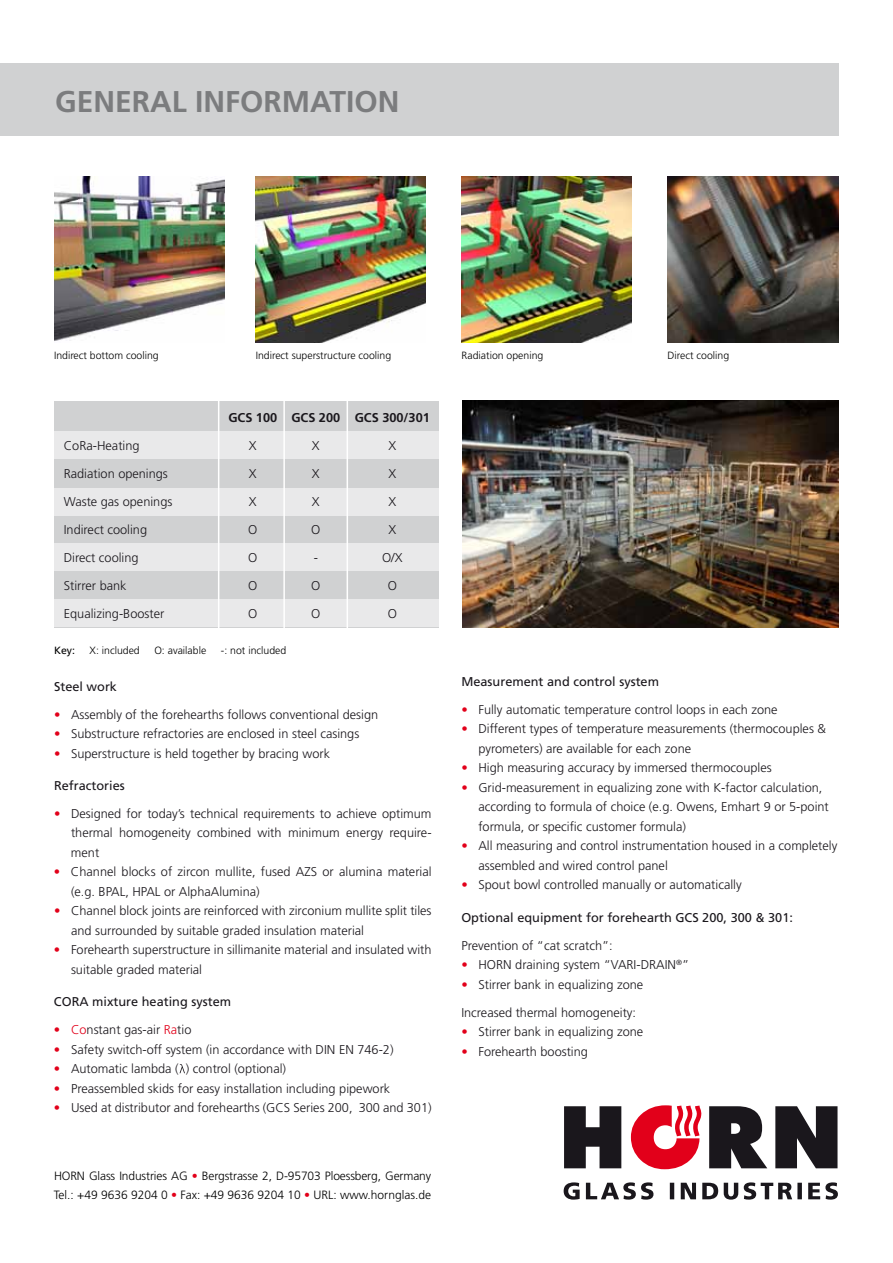
<style>
.page{position:relative;width:893px;height:1263px;background:#fff}
.page>*{position:absolute;margin:0;border:0;box-sizing:border-box;transform-origin:0 0}
.t1{font:700 30px "Frutiger";color:#7b7c7e}
.t2{font:300 12.75px/19.5px "Frutiger";color:#1a171c}
.t3{font:12.75px "Frutiger";color:#1a171c}
.t4{font:700 12.75px "Frutiger";color:#1a171c}
.t5{font:300 12px/19.5px "Frutiger";letter-spacing:-.01em;color:#000}
.t6{font:300 10.5px "Frutiger";color:#000}
.t7{font:10.5px "Frutiger";color:#000}
.s1{color:#e2001a}
</style>
<div class="page">
<div style="left:0;top:64px;width:839px;height:72px;background:#d0d1d2"></div>
<div style="left:54px;top:401px;width:384px;height:226px;background:#d0d1d2"></div>
<div style="left:54px;top:431px;width:384px;height:28px;background:#e9e9ea"></div>
<div style="left:54px;top:488px;width:384px;height:27px;background:#e9e9ea"></div>
<div style="left:54px;top:543px;width:384px;height:28px;background:#e9e9ea"></div>
<div style="left:54px;top:600px;width:384px;height:27px;background:#e9e9ea"></div>
<hr style="left:218px;top:392px;width:1px;height:252px;background:#fff">
<hr style="left:283px;top:392px;width:2px;height:252px;background:#fff">
<hr style="left:347px;top:392px;width:1px;height:252px;background:#fff">
<img style="left:463px;top:401px;width:376px;height:226px">
<svg style="left:180px;top:1064px;width:5px;height:9px"></svg>
<img style="left:54px;top:176px;width:170px;height:165px">
<img style="left:256px;top:176px;width:170px;height:166px">
<img style="left:462px;top:176px;width:170px;height:166px">
<img style="left:668px;top:176px;width:171px;height:166px">
<svg style="left:564px;top:1182px;width:274px;height:17px"></svg>
<svg style="left:564px;top:1106px;width:57px;height:62px"></svg>
<svg style="left:775px;top:1106px;width:62px;height:62px"></svg>
<svg style="left:631px;top:1105px;width:136px;height:64px"></svg>
<h1 class="t1" style="left:55px;top:84px;width:42px">GENERA</h1>
<h1 class="t1" style="left:172px;top:84px;width:52px">L INFORMATION</h1>
<p class="t6" style="left:54px;top:349px;width:106px">Indirect bottom cooling</p>
<p class="t6" style="left:256px;top:349px;width:137px">Indirect superstructure cooling</p>
<p class="t6" style="left:462px;top:349px;width:83px">Radiation opening</p>
<p class="t6" style="left:668px;top:349px;width:63px">Direct cooling</p>
<p class="t4" style="left:228px;top:410px;width:203px">GCS 100 GCS 200 GCS 300/301</p>
<p class="t2" style="left:64px;top:436px;width:77px">CoRa-Heating</p>
<p class="t2" style="left:249px;top:436px;width:9px">X</p>
<p class="t2" style="left:312px;top:436px;width:9px">X</p>
<p class="t2" style="left:388px;top:436px;width:9px">X</p>
<p class="t2" style="left:64px;top:464px;width:106px">Radiation openings</p>
<p class="t2" style="left:249px;top:464px;width:9px">X</p>
<p class="t2" style="left:312px;top:464px;width:9px">X</p>
<p class="t2" style="left:388px;top:464px;width:9px">X</p>
<p class="t2" style="left:64px;top:492px;width:110px">Waste gas openings</p>
<p class="t2" style="left:249px;top:492px;width:9px">X</p>
<p class="t2" style="left:312px;top:492px;width:9px">X</p>
<p class="t2" style="left:388px;top:492px;width:9px">X</p>
<p class="t2" style="left:64px;top:520px;width:85px">Indirect cooling</p>
<p class="t2" style="left:248px;top:520px;width:11px">O</p>
<p class="t2" style="left:311px;top:520px;width:11px">O</p>
<p class="t2" style="left:388px;top:520px;width:9px">X</p>
<p class="t2" style="left:64px;top:548px;width:76px">Direct cooling</p>
<p class="t2" style="left:248px;top:548px;width:11px">O</p>
<p class="t2" style="left:314px;top:548px;width:6px">-</p>
<p class="t2" style="left:382px;top:548px;width:22px">O/X</p>
<p class="t2" style="left:64px;top:576px;width:64px">Stirrer bank</p>
<p class="t2" style="left:248px;top:576px;width:11px">O</p>
<p class="t2" style="left:311px;top:576px;width:11px">O</p>
<p class="t2" style="left:388px;top:576px;width:11px">O</p>
<p class="t2" style="left:64px;top:604px;width:102px">Equalizing-Booster</p>
<p class="t2" style="left:248px;top:604px;width:11px">O</p>
<p class="t2" style="left:311px;top:604px;width:11px">O</p>
<p class="t2" style="left:388px;top:604px;width:11px">O</p>
<p class="t7" style="left:54px;top:644px;width:23px">Key:</p>
<p class="t6" style="left:90px;top:644px;width:52px">X: included</p>
<p class="t6" style="left:154px;top:644px;width:53px">O: available</p>
<p class="t6" style="left:221px;top:644px;width:67px">-: not included</p>
<p class="t3" style="left:54px;top:679px;width:65px">Steel work</p>
<p class="t2" style="left:54px;top:704px;width:326px"><span class="s1">•</span> Assembly of the forehearths follows conventional design</p>
<p class="t2" style="left:54px;top:724px;width:307px"><span class="s1">•</span> Substructure refractories are enclosed in steel casings</p>
<p class="t2" style="left:54px;top:743px;width:278px"><span class="s1">•</span> Superstructure is held together by bracing work</p>
<p class="t3" style="left:54px;top:778px;width:72px">Refractories</p>
<p class="t2" style="left:71px;top:804px;width:362px;text-align:justify;text-indent:-17px"><span class="s1">•</span> Designed for today’s technical requirements to achieve optimum thermal homogeneity combined with minimum energy require&shy;ment</p>
<p class="t2" style="left:71px;top:862px;width:362px;text-indent:-17px"><span class="s1">•</span> Channel blocks of zircon mullite, fused AZS or alumina material (e.g. BPAL, HPAL or AlphaAlumina)</p>
<p class="t2" style="left:71px;top:901px;width:362px;text-indent:-17px"><span class="s1">•</span> Channel block joints are reinforced with zirconium mullite split tiles and surrounded by suitable graded insulation material</p>
<p class="t2" style="left:71px;top:940px;width:362px;text-indent:-17px"><span class="s1">•</span> Forehearth superstructure in sillimanite material and insulated with suitable graded material</p>
<p class="t3" style="left:54px;top:994px;width:179px">CORA mixture heating system</p>
<p class="t2" style="left:54px;top:1020px;width:139px"><span class="s1">• Co</span>nstant gas-air <span class="s1">Ra</span>tio</p>
<p class="t2" style="left:54px;top:1039px;width:341px"><span class="s1">•</span> Safety switch-off system (in accordance with DIN EN 746-2)</p>
<p class="t2" style="left:54px;top:1059px;width:234px"><span class="s1">•</span> Automatic lambda ( ) control (optional)</p>
<p class="t2" style="left:54px;top:1078px;width:338px"><span class="s1">•</span> Preassembled skids for easy installation including pipework</p>
<p class="t2" style="left:54px;top:1098px;width:379px"><span class="s1">•</span> Used at distributor and forehearths (GCS Series 200, 300 and 301)</p>
<p class="t5" style="left:54px;top:1166px;width:379px">HORN Glass Industries AG <span class="s1">•</span> Bergstrasse 2, D-95703 Ploessberg, Germany<br>Tel.: +49 9636 9204 0 <span class="s1">•</span> Fax: +49 9636 9204 10 <span class="s1">•</span> URL: www.hornglas.de</p>
<p class="t3" style="left:461px;top:674px;width:199px">Measurement and control system</p>
<p class="t2" style="left:461px;top:700px;width:318px"><span class="s1">•</span> Fully automatic temperature control loops in each zone</p>
<p class="t2" style="left:478px;top:719px;width:349px;text-indent:-17px"><span class="s1">•</span> Different types of temperature measurements (thermocouples &amp; pyrometers) are available for each zone</p>
<p class="t2" style="left:461px;top:758px;width:312px"><span class="s1">•</span> High measuring accuracy by immersed thermocouples</p>
<p class="t2" style="left:478px;top:778px;width:352px;text-indent:-17px"><span class="s1">•</span> Grid-measurement in equalizing zone with K-factor calculation, according to formula of choice (e.g. Owens, Emhart 9 or 5-point formula, or specific customer formula)</p>
<p class="t2" style="left:478px;top:836px;width:360px;text-indent:-17px"><span class="s1">•</span> All measuring and control instrumentation housed in a completely assembled and wired control panel</p>
<p class="t2" style="left:461px;top:875px;width:282px"><span class="s1">•</span> Spout bowl controlled manually or automatically</p>
<p class="t3" style="left:461px;top:910px;width:333px">Optional equipment for forehearth GCS 200, 300 &amp; 301:</p>
<p class="t2" style="left:461px;top:935px;width:153px">Prevention of “cat scratch”:</p>
<p class="t2" style="left:461px;top:955px;width:229px"><span class="s1">•</span> HORN draining system “VARI-DRAIN<sup>®</sup>”</p>
<p class="t2" style="left:461px;top:970px;width:183px;line-height:28px"><span class="s1">•</span> Stirrer bank in equalizing zone<br>Increased thermal homogeneity:</p>
<p class="t2" style="left:461px;top:1022px;width:183px"><span class="s1">•</span> Stirrer bank in equalizing zone</p>
<p class="t2" style="left:461px;top:1042px;width:128px"><span class="s1">•</span> Forehearth boosting</p>
</div>
